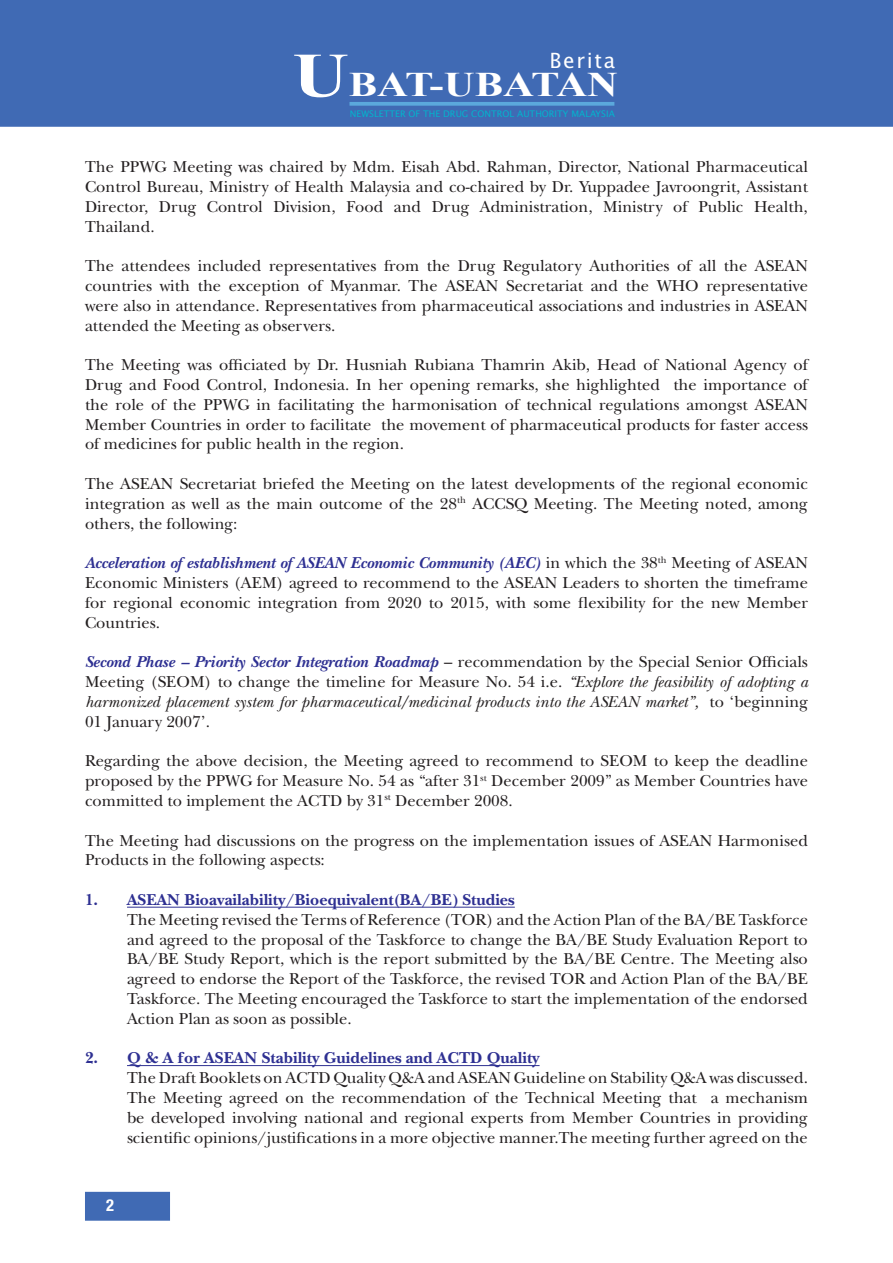
<style>
.page{position:relative;width:893px;height:1263px;background:#fff}
.page>*{position:absolute;margin:0;border:0;box-sizing:border-box;transform-origin:0 0}
.t1{font:700 34.5px "Times New Roman";color:#fff;scale:1.24 1}
.t2{font:21px "Lucida Sans";letter-spacing:.075em;color:#fff}
.t3{font:16.5px/19.8px "New Baskerville";color:#231f20;text-align:justify}
.t4{font:700 16.5px "New Baskerville";color:#2e3092}
.t5{font:700 condensed 16.5px "Helvetica Neue";color:#fff}
.t6{font:9px "Lucida Sans";color:#00b7ce}
.s1{font-size:63px}
.s2{font-weight:700;font-style:italic;color:#2e3092}
.s3{font-style:italic}
</style>
<div class="page">
<div style="left:86px;top:1192px;width:83px;height:28px;background:#406ab4"></div>
<div style="left:85px;top:1192px;width:85px;height:29px;border:2px solid #406ab4"></div>
<div style="left:0;top:0;width:893px;height:127px;background:#406ab4"></div>
<svg style="left:349px;top:102px;width:265px;height:4px"></svg>
<hr style="left:127px;top:907px;width:388px;height:1px;background:#2e3092">
<hr style="left:127px;top:1065px;width:413px;height:1px;background:#2e3092">
<p class="t2" style="left:550px;top:48px;width:67px">Berita</p>
<h1 class="t1" style="left:292px;top:65px;width:264px"><span class="s1">U</span>BAT-UBATAN</h1>
<p class="t6" style="left:350px;top:108px;width:266px">NEWSLETTER OF THE DRUG CONTROL AUTHORITY MALAYSIA</p>
<p class="t3" style="left:85px;top:157px;width:724px">The PPWG Meeting was chaired by Mdm. Eisah Abd. Rahman, Director, National Pharmaceutical Control Bureau, Ministry of Health Malaysia and co-chaired by Dr. Yuppadee Javroongrit, Assistant Director, Drug Control Division, Food and Drug Administration, Ministry of Public Health, Thailand.</p>
<p class="t3" style="left:85px;top:256px;width:724px">The attendees included representatives from the Drug Regulatory Authorities of all the ASEAN countries with the exception of Myanmar. The ASEAN Secretariat and the WHO representative were also in attendance. Representatives from pharmaceutical associations and industries in ASEAN attended the Meeting as observers.</p>
<p class="t3" style="left:85px;top:355px;width:724px">The Meeting was officiated by Dr. Husniah Rubiana Thamrin Akib, Head of National Agency of Drug and Food Control, Indonesia. In her opening remarks, she highlighted the importance of the role of the PPWG in facilitating the harmonisation of technical regulations amongst ASEAN Member Countries in order to facilitate the movement of pharmaceutical products for faster access of medicines for public health in the region.</p>
<p class="t3" style="left:85px;top:474px;width:724px">The ASEAN Secretariat briefed the Meeting on the latest developments of the regional economic integration as well as the main outcome of the 28<sup>th</sup> ACCSQ Meeting. The Meeting noted, among others, the following:</p>
<p class="t3" style="left:85px;top:553px;width:724px"><span class="s2">Acceleration of establishment of ASEAN Economic Community (AEC)</span> in which the 38<sup>th</sup> Meeting of ASEAN Economic Ministers (AEM) agreed to recommend to the ASEAN Leaders to shorten the timeframe for regional economic integration from 2020 to 2015, with some flexibility for the new Member Countries.</p>
<p class="t3" style="left:85px;top:652px;width:724px"><span class="s2">Second Phase – Priority Sector Integration Roadmap</span> – recommendation by the Special Senior Officials Meeting (SEOM) to change the timeline for Measure No. 54 i.e. <span class="s3">“Explore the feasibility of adopting a harmonized placement system for pharmaceutical/medicinal products into the ASEAN market”,</span> to ‘beginning 01 January 2007’.</p>
<p class="t3" style="left:85px;top:751px;width:724px">Regarding the above decision, the Meeting agreed to recommend to SEOM to keep the deadline proposed by the PPWG for Measure No. 54 as “after 31<sup>st</sup> December 2009” as Member Countries have committed to implement the ACTD by 31<sup>st</sup> December 2008.</p>
<p class="t3" style="left:85px;top:830px;width:724px">The Meeting had discussions on the progress on the implementation issues of ASEAN Harmonised<br>Products in the following aspects:</p>
<p class="t4" style="left:85px;top:890px;width:431px">1. ASEAN Bioavailability/Bioequivalent(BA/BE) Studies</p>
<p class="t3" style="left:127px;top:909px;width:682px">The Meeting revised the Terms of Reference (TOR) and the Action Plan of the BA/BE Taskforce and agreed to the proposal of the Taskforce to change the BA/BE Study Evaluation Report to BA/BE Study Report, which is the report submitted by the BA/BE Centre. The Meeting also agreed to endorse the Report of the Taskforce, the revised TOR and Action Plan of the BA/BE Taskforce. The Meeting encouraged the Taskforce to start the implementation of the endorsed Action Plan as soon as possible.</p>
<p class="t4" style="left:85px;top:1048px;width:456px">2. Q &amp; A for ASEAN Stability Guidelines and ACTD Quality</p>
<p class="t3" style="left:127px;top:1068px;width:682px">The Draft Booklets on ACTD Quality Q&amp;A and ASEAN Guideline on Stability Q&amp;A was discussed.<br>The Meeting agreed on the recommendation of the Technical Meeting that a mechanism be developed involving national and regional experts from Member Countries in providing scientific opinions/justifications in a more objective manner.The meeting further agreed on the</p>
<p class="t5" style="left:106px;top:1195px;width:9px">2</p>
</div>
